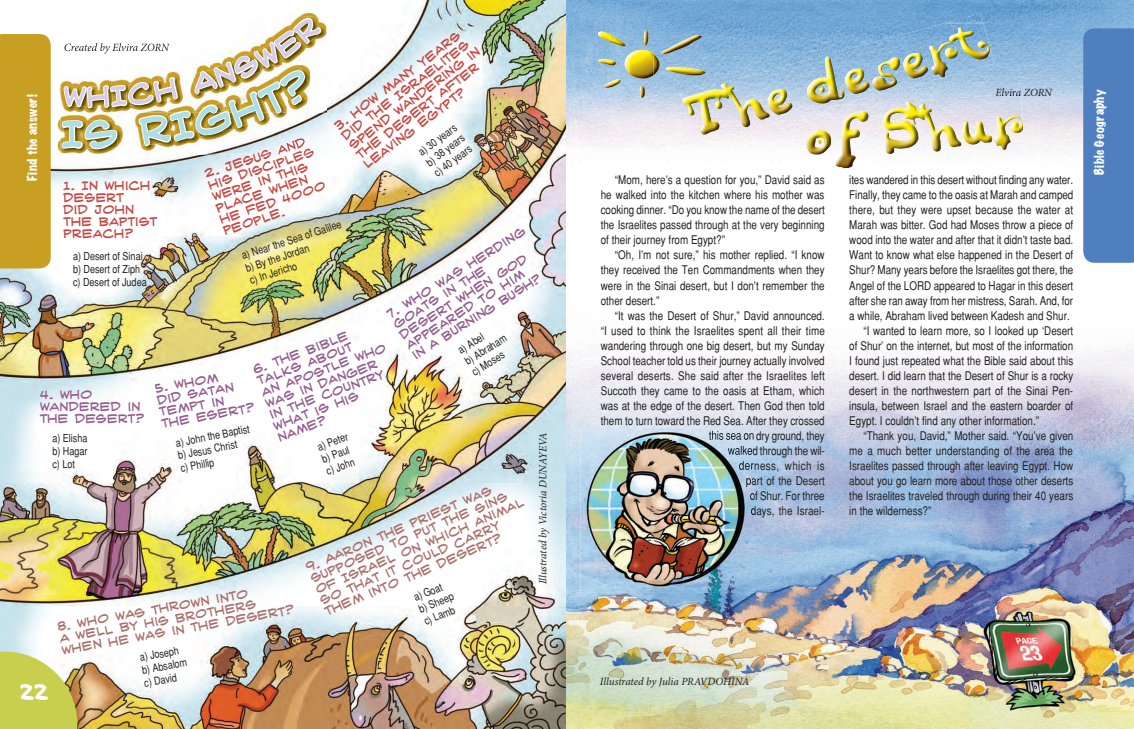
<style>
.page{position:relative;width:1134px;height:729px;background:#fff}
.page>*{position:absolute;margin:0;border:0;box-sizing:border-box;transform-origin:0 0}
.t1{font:34px "Good Dog Plain";color:#fff}
.t2{font:12px/15px "PM Bastion";color:#231f20;text-align:justify}
.t3{font:12px/12px "Sandy One";color:#935c8f}
.t4{font:12px/12px "Sandy One";color:#c74540}
.t5{font:12px/12px "Sandy One";color:#aa6f6a}
.t6{font:expanded 12px "Marker Felt";letter-spacing:.035em;color:#fff}
.t7{font:11px/13px "PM Bastion";color:#231f20}
.t8{font:italic 11px "Minion Pro";letter-spacing:-.01em;color:#231f20}
</style>
<div class="page">
<img style="left:0;top:0;width:1134px;height:729px">
<div style="left:0;top:34px;width:51px;height:234px;background:#c89f22"></div>
<img style="left:326px;top:46px;width:1px;height:67px">
<img style="left:323px;top:17px;width:3px;height:64px">
<img style="left:323px;top:81px;width:3px;height:32px">
<svg style="left:0;top:651px;width:77px;height:78px;background:#cdd066"></svg>
<div style="left:1083px;top:28px;width:51px;height:235px;background:#507fc0"></div>
<img style="left:946px;top:13px;width:37px;height:10px">
<img style="left:681px;top:24px;width:313px;height:120px">
<img style="left:808px;top:105px;width:217px;height:66px">
<img style="left:804px;top:95px;width:218px;height:75px">
<img style="left:995px;top:93px;width:26px;height:3px">
<img style="left:804px;top:106px;width:31px;height:9px">
<img style="left:580px;top:427px;width:173px;height:165px">
<img style="left:601px;top:427px;width:152px;height:1px">
<img style="left:709px;top:431px;width:44px;height:11px">
<img style="left:728px;top:446px;width:25px;height:11px">
<img style="left:739px;top:461px;width:14px;height:10px">
<svg style="left:746px;top:476px;width:7px;height:24px"></svg>
<svg style="left:751px;top:506px;width:2px;height:11px"></svg>
<img style="left:966px;top:601px;width:128px;height:116px">
<img style="left:625px;top:54px;width:4px;height:20px">
<img style="left:653px;top:54px;width:6px;height:21px">
<img style="left:629px;top:50px;width:24px;height:29px">
<img style="left:608px;top:37px;width:18px;height:9px">
<img style="left:599px;top:32px;width:16px;height:9px">
<img style="left:644px;top:30px;width:4px;height:15px">
<img style="left:662px;top:35px;width:39px;height:19px">
<svg style="left:666px;top:67px;width:21px;height:1px"></svg>
<img style="left:678px;top:73px;width:27px;height:2px">
<img style="left:665px;top:68px;width:40px;height:5px">
<img style="left:605px;top:79px;width:15px;height:9px">
<img style="left:598px;top:59px;width:18px;height:6px">
<svg style="left:640px;top:86px;width:5px;height:12px"></svg>
<svg style="left:566px;top:0;width:14px;height:1px"></svg>
<svg style="left:566px;top:728px;width:14px;height:1px"></svg>
<img style="left:59px;top:0;width:264px;height:254px">
<p class="t4" style="left:332px;top:123px;width:162px;rotate:-37deg">3. HOW MANY YEARS<br>DID THE ISRAELITES<br>SPEND WANDERING IN<br>THE DESERT AFTER<br>LEAVING EGYPT?</p>
<p class="t6" style="left:23px;top:181px;width:88px;rotate:-90deg">Find the answer!</p>
<p class="t7" style="left:416px;top:148px;width:47px;text-align:justify;rotate:-37deg">а)30 years b)38 years c)40 years</p>
<p class="t4" style="left:203px;top:168px;width:112px;rotate:-18deg">2. JESUS AND<br>HIS DISCIPLES<br>WERE IN THIS<br>PLACE WHEN<br>HE FED 4000<br>PEOPLE.</p>
<p class="t4" style="left:63px;top:179px;width:95px">1. IN WHICH<br>DESERT<br>DID JOHN<br>THE BAPTIST<br>PREACH?</p>
<p class="t7" style="left:240px;top:249px;width:106px;rotate:-18deg">a)Near the Sea of Galilee b)By the Jordan<br>c)In Jericho</p>
<p class="t3" style="left:385px;top:310px;width:162px;rotate:-32deg">7. WHO WAS HERDING<br>GOATS IN THE<br>DESERT WHEN GOD<br>APPEARED TO HIM<br>IN A BURNING BUSH?</p>
<p class="t7" style="left:73px;top:250px;width:75px">a) Desert of Sinai b) Desert of Ziph c) Desert of Judea</p>
<p class="t3" style="left:251px;top:364px;width:134px;rotate:-20deg">6. THE BIBLE<br>TALKS ABOUT<br>AN APOSTLE WHO<br>WAS IN DANGER<br>IN THE COUNTRY.<br>WHAT IS HIS<br>NAME?</p>
<p class="t7" style="left:455px;top:345px;width:49px;rotate:-32deg">а)Abel b)Abraham c)M oses</p>
<p class="t3" style="left:154px;top:382px;width:96px;rotate:-10deg">5. WHOM<br>DID SATAN<br>TEMPT IN<br>THE ESERT?</p>
<p class="t3" style="left:40px;top:388px;width:106px">4. WHO<br>WANDERED IN<br>THE DESERT?</p>
<p class="t7" style="left:174px;top:436px;width:77px;rotate:-11deg">а)John the Baptist b)Jesus Christ c)Phillip</p>
<p class="t8" style="left:536px;top:584px;width:153px;rotate:-90deg">Illustrated by Victoria DUNAYEVA</p>
<p class="t7" style="left:52px;top:431px;width:37px;text-align:justify">а) Elisha b) Hagar c) Lot</p>
<p class="t7" style="left:315px;top:441px;width:34px;rotate:-20deg">а)Peter b)Paul c)John</p>
<p class="t5" style="left:304px;top:562px;width:227px;rotate:-23deg">9. AARON THE PRIEST WAS<br>SUPPOSED TO PUT THE SINS<br>OF ISRAEL ON WHICH ANIMAL<br>SO THAT IT COULD CARRY<br>THEM INTO THE DESERT?</p>
<p class="t7" style="left:412px;top:591px;width:38px;rotate:-23deg">а)Goat b)Sheep c)Lamb</p>
<p class="t5" style="left:57px;top:620px;width:238px;rotate:-10deg">8. WHO WAS THROWN INTO<br>A WELL BY HIS BROTHERS<br>WHEN HE WAS IN THE DESERT?</p>
<p class="t7" style="left:139px;top:650px;width:47px;rotate:-10deg">а)Joseph b)Absalom c)David</p>
<h1 class="t1" style="left:20px;top:672px;width:30px">22</h1>
<p class="t2" style="left:601px;top:173px;width:226px;text-indent:14px">“Mom, here’s a question for you,” David said as he walked into the kitchen where his mother was cooking dinner. “Do you know the name of the desert the Israelites passed through at the very beginning of their journey from Egypt?”</p>
<p class="t2" style="left:601px;top:248px;width:225px;text-indent:14px">“Oh, I’m not sure,” his mother replied. “I know they received the Ten Commandments when they were in the Sinai desert, but I don’t remember the other desert.”</p>
<p class="t2" style="left:601px;top:308px;width:226px;text-align:right">“It was the Desert of Shur,” David announced.<br>“I used to think the Israelites spent all their time wandering through one big desert, but my Sunday School teacher told us their journey actually involved several deserts. She said after the Israelites left Succoth they came to the oasis at Etham, which was at the edge of the desert. Then God then told them to turn toward the Red Sea. After they crossed this sea on dry ground, they<br>walked through the wil-<br>derness, which is<br>part of the Desert<br>of Shur. For three<br>days, the Israel-</p>
<p class="t8" style="left:995px;top:85px;width:58px">Elvira ZORN</p>
<p class="t6" style="left:1090px;top:175px;width:87px;rotate:-90deg">Bible Geography</p>
<p class="t2" style="left:849px;top:173px;width:225px">ites wandered in this desert without finding any water.</p>
<p class="t2" style="left:849px;top:188px;width:226px">Finally, they came to the oasis at Marah and camped</p>
<p class="t2" style="left:849px;top:203px;width:225px">there, but they were upset because the water at</p>
<p class="t2" style="left:849px;top:218px;width:225px">Marah was bitter. God had Moses throw a piece of</p>
<p class="t2" style="left:849px;top:233px;width:225px">wood into the water and after that it didn’t taste bad.</p>
<p class="t2" style="left:849px;top:248px;width:225px">Want to know what else happened in the Desert of</p>
<p class="t2" style="left:849px;top:263px;width:225px">Shur? Many years before the Israelites got there, the</p>
<p class="t2" style="left:849px;top:278px;width:225px">Angel of the LORD appeared to Hagar in this desert</p>
<p class="t2" style="left:849px;top:293px;width:225px">after she ran away from her mistress, Sarah. And, for</p>
<p class="t2" style="left:849px;top:308px;width:222px">a while, Abraham lived between Kadesh and Shur.</p>
<p class="t2" style="left:863px;top:323px;width:211px">“I wanted to learn more, so I looked up ‘Desert</p>
<p class="t2" style="left:849px;top:338px;width:225px">of Shur’ on the internet, but most of the information</p>
<p class="t2" style="left:849px;top:353px;width:225px">I found just repeated what the Bible said about this</p>
<p class="t2" style="left:849px;top:368px;width:225px">desert. I did learn that the Desert of Shur is a rocky</p>
<p class="t2" style="left:849px;top:383px;width:225px">desert in the northwestern part of the Sinai Pen-</p>
<p class="t2" style="left:849px;top:398px;width:226px">insula, between Israel and the eastern boarder of</p>
<p class="t2" style="left:849px;top:413px;width:191px">Egypt. I couldn’t find any other information.”</p>
<p class="t2" style="left:863px;top:428px;width:211px">“Thank you, David,” Mother said. “You’ve given</p>
<p class="t2" style="left:849px;top:443px;width:225px">me a much better understanding of the area the</p>
<p class="t2" style="left:849px;top:458px;width:225px">Israelites passed through after leaving Egypt. How</p>
<p class="t2" style="left:849px;top:473px;width:225px">about you go learn more about those other deserts</p>
<p class="t2" style="left:849px;top:488px;width:225px">the Israelites traveled through during their 40 years</p>
<p class="t2" style="left:849px;top:503px;width:84px">in the wilderness?”</p>
<p class="t8" style="left:600px;top:674px;width:151px">Illustrated by Julia PRAVDOHINA</p>
</div>
